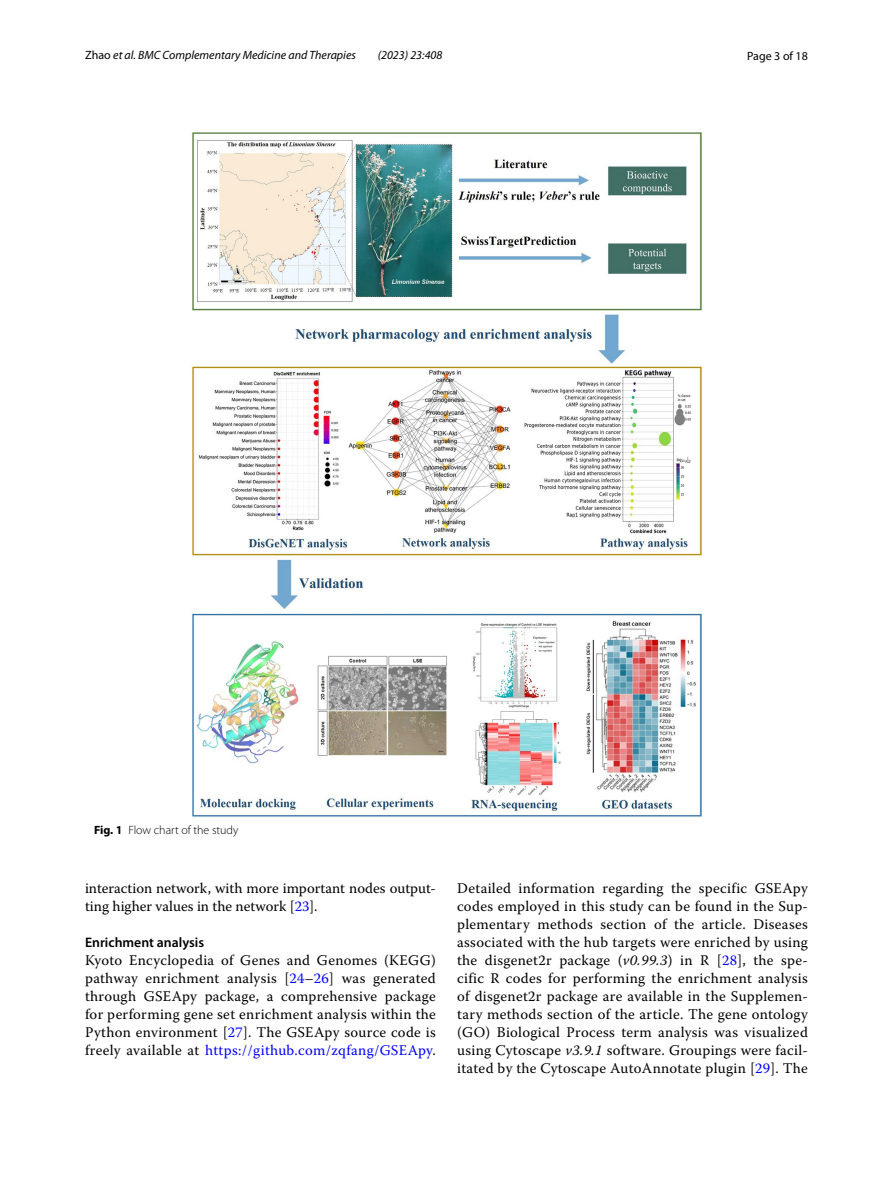
<style>
.page{position:relative;width:893px;height:1187px;background:#fff}
.page>*{position:absolute;margin:0;border:0;box-sizing:border-box;transform-origin:0 0}
.t1{font:14.7px/18px "Warnock Pro";letter-spacing:.01em;color:#000;text-align:justify}
.t2{font:600 13.8px "Myriad Pro";color:#000}
.t3{font:italic 12px "Myriad Pro";color:#000}
.t4{font:300 12px "Myriad Pro";color:#000}
.t5{font:12px "Myriad Pro";color:#000}
.s1{font-style:normal}
.s2{font-weight:700}
.s3{color:#00f}
.s4{font-style:italic}
</style>
<div class="page">
<img style="left:191px;top:133px;width:511px;height:685px">
<p class="t3" style="left:85px;top:48px;width:272px"><span class="s1">Zhao</span> et al. BMC Complementary Medicine and Therapies</p>
<p class="t3" style="left:378px;top:48px;width:66px">(2023) 23:408</p>
<p class="t5" style="left:747px;top:48px;width:62px">Page 3 of 18</p>
<p class="t4" style="left:94px;top:823px;width:146px"><span class="s2">Fig. 1</span> Flow chart of the study</p>
<p class="t1" style="left:85px;top:879px;width:352px">interaction network, with more important nodes output&shy;ting higher values in the network [<span class="s3">23</span>].</p>
<p class="t2" style="left:85px;top:933px;width:121px">Enrichment analysis</p>
<p class="t1" style="left:85px;top:951px;width:352px">Kyoto Encyclopedia of Genes and Genomes (KEGG) pathway enrichment analysis [<span class="s3">24</span>–<span class="s3">26</span>] was generated through GSEApy package, a comprehensive package for performing gene set enrichment analysis within the Python environment [<span class="s3">27</span>]. The GSEApy source code is freely available at <span class="s3">https://github.com/zqfang/GSEApy</span>.</p>
<p class="t1" style="left:457px;top:879px;width:352px">Detailed information regarding the specific GSEApy codes employed in this study can be found in the Sup&shy;plementary methods section of the article. Diseases associated with the hub targets were enriched by using the disgenet2r package (<span class="s4">v0.99.3</span>) in R [<span class="s3">28</span>], the spe&shy;cific R codes for performing the enrichment analysis of disgenet2r package are available in the Supplemen&shy;tary methods section of the article. The gene ontology (GO) Biological Process term analysis was visualized using Cytoscape <span class="s4">v3.9.1</span> software. Groupings were facil&shy;itated by the Cytoscape AutoAnnotate plugin [<span class="s3">29</span>]. The</p>
</div>
